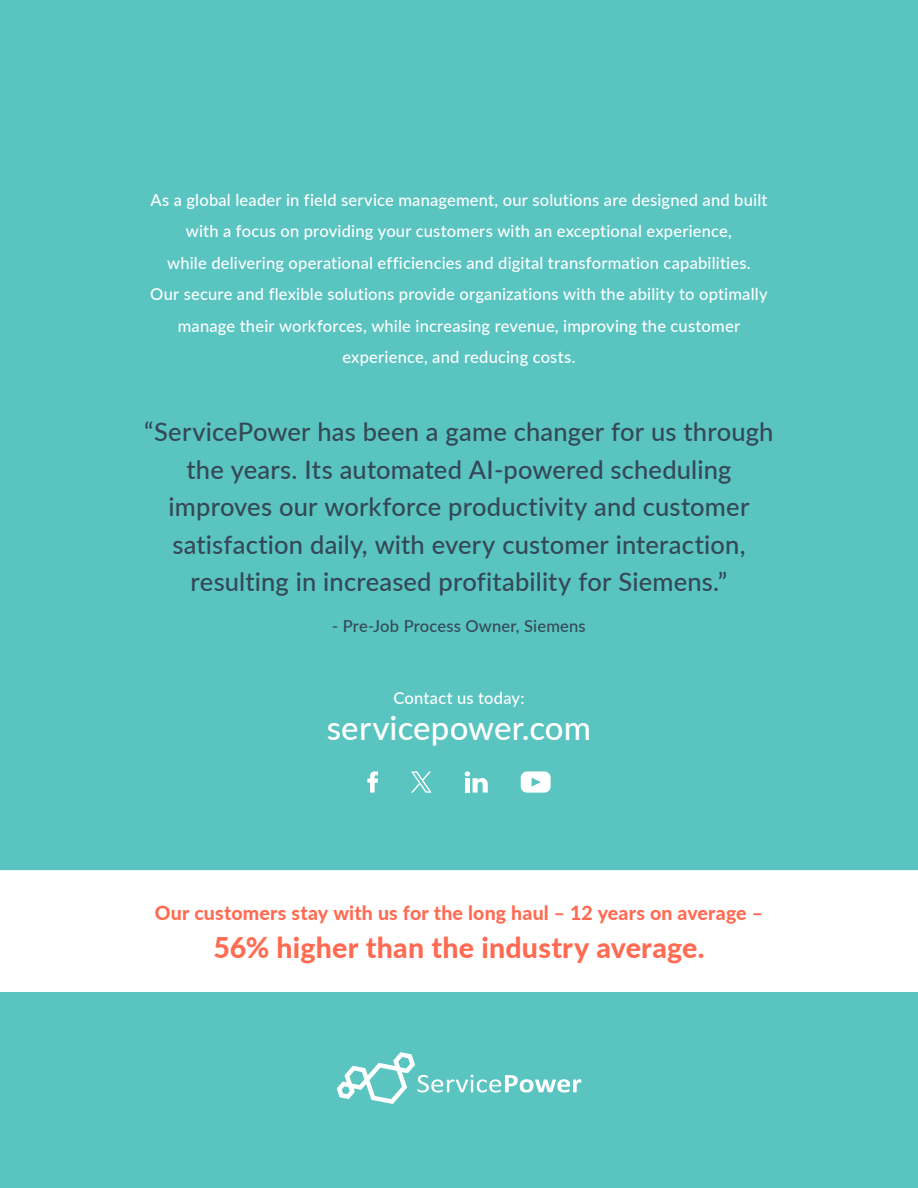
<style>
.page{position:relative;width:918px;height:1188px;background:#5ac4c1}
.page>*{position:absolute;margin:0;border:0;box-sizing:border-box;transform-origin:0 0}
.t1{font:500 33px "Lato";letter-spacing:.005em;color:#fff}
.t2{font:800 28.5px "Lato";letter-spacing:.01em;color:#ff6b52}
.t3{font:500 25.5px/37.5px "Lato";letter-spacing:.005em;color:#344855;text-align:center}
.t4{font:800 19.5px "Lato";letter-spacing:.01em;color:#ff6b52}
.t5{font:500 16.5px/31.5px "Lato";letter-spacing:.01em;color:#fff;text-align:center}
.t6{font:500 16.5px "Lato";letter-spacing:.01em;color:#344855}
</style>
<div class="page">
<svg style="left:337px;top:1052px;width:244px;height:52px"></svg>
<div style="left:0;top:870px;width:918px;height:122px;background:#fff"></div>
<svg style="left:367px;top:771px;width:11px;height:22px"></svg>
<svg style="left:411px;top:771px;width:21px;height:22px"></svg>
<svg style="left:465px;top:771px;width:23px;height:22px"></svg>
<svg style="left:521px;top:771px;width:30px;height:22px"></svg>
<p class="t5" style="left:150px;top:183px;width:619px">As a global leader in field service management, our solutions are designed and built with a focus on providing your customers with an exceptional experience,<br>while delivering operational efficiencies and digital transformation capabilities.<br>Our secure and flexible solutions provide organizations with the ability to optimally manage their workforces, while increasing revenue, improving the customer experience, and reducing costs.</p>
<p class="t3" style="left:144px;top:412px;width:631px">“ServicePower has been a game changer for us through the years. Its automated AI-powered scheduling improves our workforce productivity and customer satisfaction daily, with every customer interaction, resulting in increased profitability for Siemens.”</p>
<p class="t6" style="left:332px;top:614px;width:255px">- Pre-Job Process Owner, Siemens</p>
<p class="t5" style="left:393px;top:682px;width:133px">Contact us today:</p>
<h1 class="t1" style="left:327px;top:705px;width:266px">servicepower.com</h1>
<p class="t4" style="left:155px;top:899px;width:610px">Our customers stay with us for the long haul – 12 years on average –</p>
<h2 class="t2" style="left:213px;top:926px;width:492px">56% higher than the industry average.</h2>
</div>
